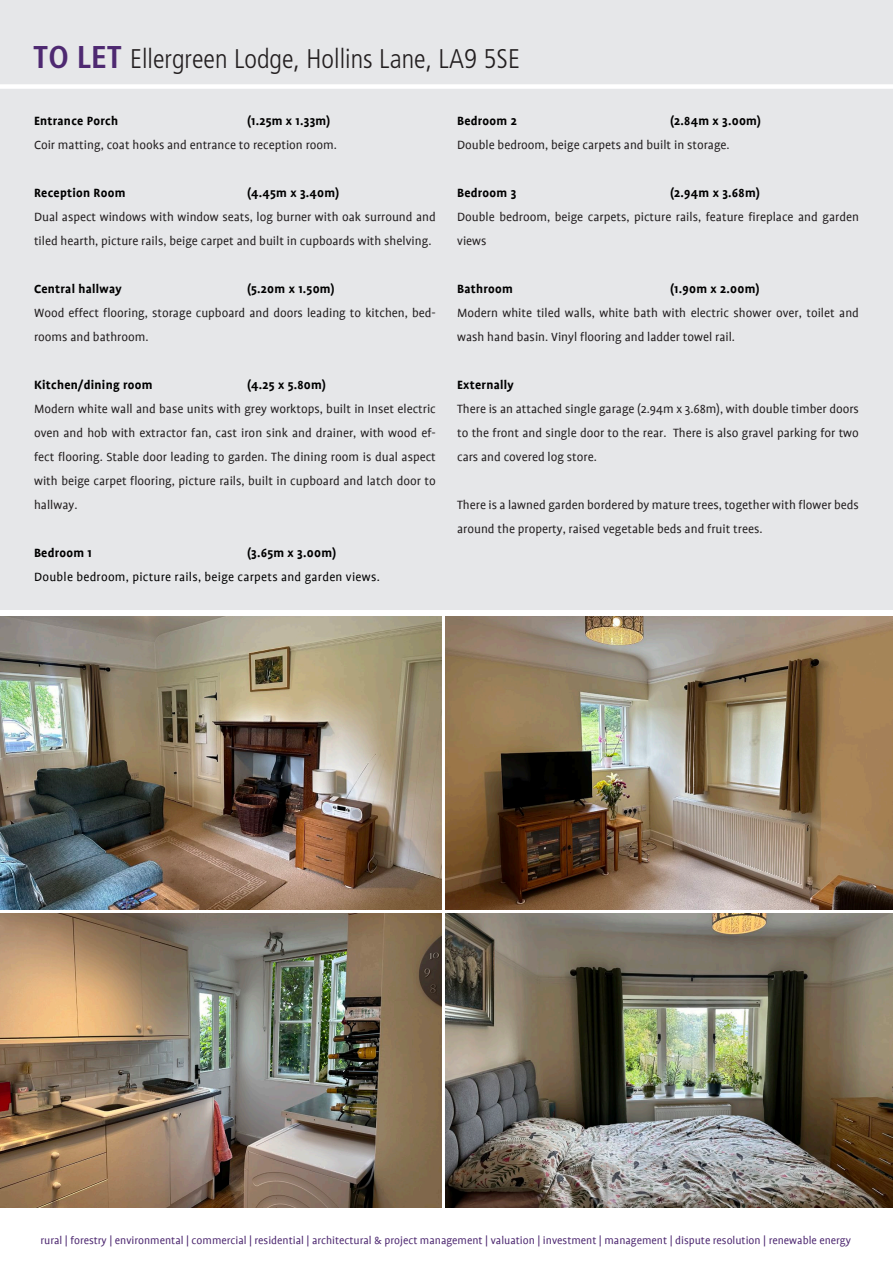
<style>
.page{position:relative;width:893px;height:1263px;background:#fff}
.page>*{position:absolute;margin:0;border:0;box-sizing:border-box;transform-origin:0 0}
.address{font:300 condensed 27px "Frutiger LT Std";color:#231f20}
.Text{font:13.5px/24px "Profile";color:#231f20}
.Text-2{font:700 13.5px "Profile";letter-spacing:.02em;color:#000}
.Text-3{font:13.5px "Profile";letter-spacing:.02em;color:#000}
.Headings{font:13.5px "Profile";color:#231f20}
.Text-4{font:12px "Profile";color:#4e2971}
.s1{font-weight:700;font-size:31.5px;color:#4e2971}
</style>
<div class="page">
<div style="left:0;top:0;width:893px;height:609px;background:#e6e7e9"></div>
<div style="left:0;top:84px;width:893px;height:5px;background:#fff"></div>
<img style="left:0;top:616px;width:442px;height:294px">
<img style="left:446px;top:616px;width:447px;height:294px">
<img style="left:0;top:914px;width:442px;height:293px">
<img style="left:446px;top:914px;width:447px;height:293px">
<p class="address" style="left:33px;top:43px;width:488px"><span class="s1">TO LET</span> Ellergreen Lodge, Hollins Lane, LA9 5SE</p>
<p class="Text-2" style="left:34px;top:114px;width:86px">Entrance Porch</p>
<p class="Text-2" style="left:247px;top:114px;width:85px">(1.25m x 1.33m)</p>
<p class="Headings" style="left:34px;top:138px;width:304px">Coir matting, coat hooks and entrance to reception room.</p>
<p class="Text-2" style="left:34px;top:186px;width:93px">Reception Room</p>
<p class="Text-2" style="left:247px;top:186px;width:94px">(4.45m x 3.40m)</p>
<p class="Text" style="left:34px;top:205px;width:403px">Dual aspect windows with window seats, log burner with oak surround and tiled hearth, picture rails, beige carpet and built in cupboards with shelving.</p>
<p class="Text-2" style="left:34px;top:282px;width:89px">Central hallway</p>
<p class="Text-2" style="left:247px;top:282px;width:89px">(5.20m x 1.50m)</p>
<p class="Text" style="left:34px;top:301px;width:403px">Wood effect flooring, storage cupboard and doors leading to kitchen, bed&shy;rooms and bathroom.</p>
<p class="Text-2" style="left:34px;top:378px;width:120px">Kitchen/dining room</p>
<p class="Text-2" style="left:247px;top:378px;width:81px">(4.25 x 5.80m)</p>
<p class="Text" style="left:34px;top:397px;width:403px;text-align:justify">Modern white wall and base units with grey worktops, built in Inset electric oven and hob with extractor fan, cast iron sink and drainer, with wood ef&shy;fect flooring. Stable door leading to garden. The dining room is dual aspect with beige carpet flooring, picture rails, built in cupboard and latch door to hallway.</p>
<p class="Text-2" style="left:34px;top:546px;width:59px">Bedroom 1</p>
<p class="Text-2" style="left:247px;top:546px;width:91px">(3.65m x 3.00m)</p>
<p class="Text-3" style="left:34px;top:570px;width:347px">Double bedroom, picture rails, beige carpets and garden views.</p>
<p class="Text-2" style="left:457px;top:114px;width:61px">Bedroom 2</p>
<p class="Text-2" style="left:670px;top:114px;width:93px">(2.84m x 3.00m)</p>
<p class="Text" style="left:457px;top:133px;width:274px">Double bedroom, beige carpets and built in storage.</p>
<p class="Text-2" style="left:457px;top:186px;width:61px">Bedroom 3</p>
<p class="Text-2" style="left:670px;top:186px;width:91px">(2.94m x 3.68m)</p>
<p class="Text" style="left:457px;top:205px;width:403px">Double bedroom, beige carpets, picture rails, feature fireplace and garden views</p>
<p class="Text-2" style="left:457px;top:282px;width:57px">Bathroom</p>
<p class="Text-2" style="left:670px;top:282px;width:91px">(1.90m x 2.00m)</p>
<p class="Text" style="left:457px;top:301px;width:403px">Modern white tiled walls, white bath with electric shower over, toilet and wash hand basin. Vinyl flooring and ladder towel rail.</p>
<p class="Text-2" style="left:457px;top:378px;width:58px">Externally</p>
<p class="Text" style="left:457px;top:397px;width:403px;text-align:justify">There is an attached single garage (2.94m x 3.68m), with double timber doors to the front and single door to the rear. There is also gravel parking for two cars and covered log store.</p>
<p class="Text" style="left:457px;top:493px;width:403px">There is a lawned garden bordered by mature trees, together with flower beds around the property, raised vegetable beds and fruit trees.</p>
<p class="Text-4" style="left:41px;top:1234px;width:812px">rural | forestry | environmental | commercial | residential | architectural &amp; project management | valuation | investment | management | dispute resolution | renewable energy</p>
</div>
